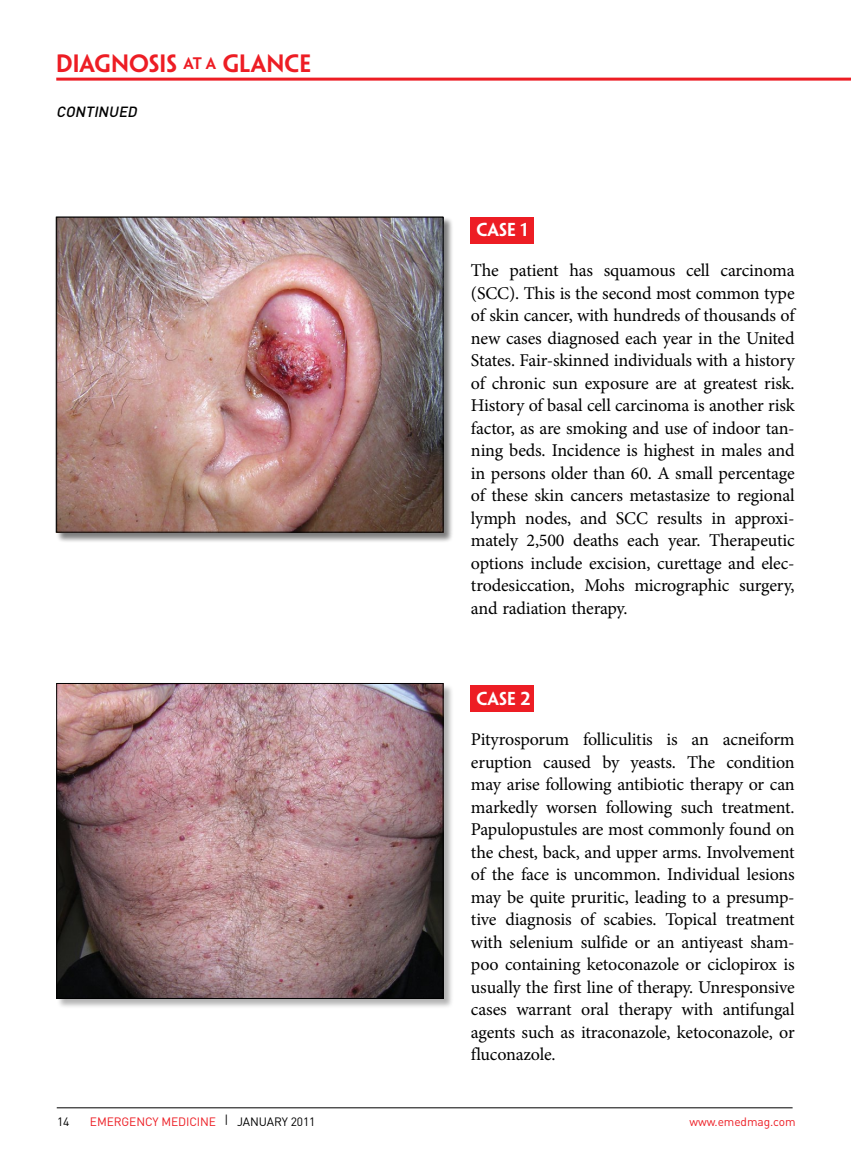
<style>
.page{position:relative;width:851px;height:1161px;background:#fff}
.page>*{position:absolute;margin:0;border:0;box-sizing:border-box;transform-origin:0 0}
.t1{font:600 22.5px "Penumbra Sans Std";color:#ed1d24}
.dx_question{font:18px/22.5px "Minion Pro";letter-spacing:-.01em;color:#000;text-align:justify}
.t2{font:600 16.8px "Penumbra Sans Std";color:#fff}
.question{font:italic 500 14.7px "DIN";color:#000}
.t3{font:12px "DIN";letter-spacing:-.01em;color:#ed1d24}
.t4{font:12px "DIN";color:#000}
.s1{font-size:15px}
.s2{color:#000}
</style>
<div class="page">
<hr style="left:57px;top:1107px;width:735px;height:1px;background:#000">
<hr style="left:56px;top:78px;width:794px;height:3px;background:#ed1d24">
<div style="left:57px;top:683px;width:396px;height:326px;background:#000;opacity:.3"></div>
<img style="left:58px;top:685px;width:383px;height:312px">
<div style="left:56px;top:683px;width:387px;height:316px;border:1px solid #000"></div>
<div style="left:57px;top:217px;width:396px;height:326px;background:#000;opacity:.3"></div>
<img style="left:58px;top:219px;width:383px;height:312px">
<div style="left:56px;top:217px;width:387px;height:316px;border:1px solid #000"></div>
<div style="left:470px;top:217px;width:63px;height:26px;background:#ed1d24"></div>
<div style="left:470px;top:686px;width:63px;height:26px;background:#ed1d24"></div>
<p class="t1" style="left:56px;top:49px;width:256px">DIAGNOSIS <span class="s1">AT A</span> GLANCE</p>
<p class="question" style="left:56px;top:103px;width:85px">CONTINUED</p>
<p class="t2" style="left:476px;top:219px;width:53px">CASE 1</p>
<p class="dx_question" style="left:471px;top:259px;width:325px">The patient has squamous cell carcinoma (SCC). This is the second most common type of skin cancer, with hundreds of thousands of new cases diagnosed each year in the United States. Fair-skinned individuals with a history of chronic sun exposure are at greatest risk.<br>History of basal cell carcinoma is another risk factor, as are smoking and use of indoor tan&shy;ning beds. Incidence is highest in males and in persons older than 60. A small percentage of these skin cancers metastasize to regional lymph nodes, and SCC results in approxi&shy;mately 2,500 deaths each year. Therapeutic options include excision, curettage and elec&shy;trodesiccation, Mohs micrographic surgery, and radiation therapy.</p>
<p class="t2" style="left:476px;top:688px;width:56px">CASE 2</p>
<p class="dx_question" style="left:471px;top:728px;width:325px">Pityrosporum folliculitis is an acneiform eruption caused by yeasts. The condition may arise following antibiotic therapy or can markedly worsen following such treatment.<br>Papulopustules are most commonly found on the chest, back, and upper arms. Involvement of the face is uncommon. Individual lesions may be quite pruritic, leading to a presump&shy;tive diagnosis of scabies. Topical treatment with selenium sulfide or an antiyeast sham&shy;poo containing ketoconazole or ciclopirox is usually the first line of therapy. Unresponsive cases warrant oral therapy with antifungal agents such as itraconazole, ketoconazole, or fluconazole.</p>
<p class="t4" style="left:57px;top:1114px;width:14px">14</p>
<p class="t3" style="left:90px;top:1114px;width:227px">EMERGENCY MEDICINE <span class="s2">| JANUARY 2011</span></p>
<p class="t3" style="left:689px;top:1114px;width:108px">www.emedmag.com</p>
</div>
